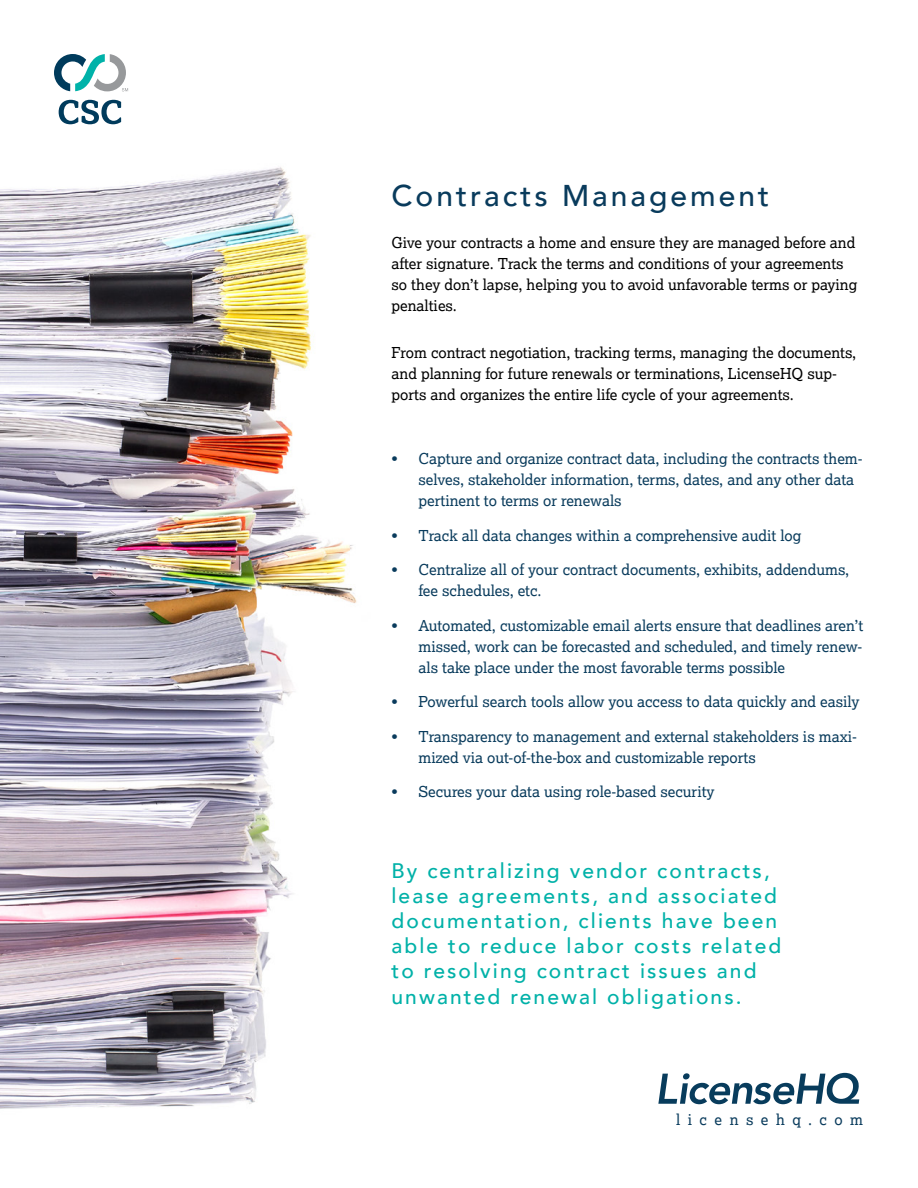
<style>
.page{position:relative;width:918px;height:1188px;background:#fff}
.page>*{position:absolute;margin:0;border:0;box-sizing:border-box;transform-origin:0 0}
.t1{font:500 30px "Avenir";letter-spacing:.1em;color:#093b5c}
.t2{font:500 21px/25.2px "Avenir";letter-spacing:.1em;color:#00b1a8}
.t3{font:15px/21px "Lexia";color:#093b5c}
.t4{font:15px/21px "Lexia";color:#000}
.t5{font:15px "Lexia";letter-spacing:.5em;color:#093b5c}
</style>
<div class="page">
<img style="left:0;top:88px;width:357px;height:1021px">
<svg style="left:59px;top:100px;width:62px;height:24px"></svg>
<svg style="left:54px;top:54px;width:74px;height:37px"></svg>
<svg style="left:658px;top:1073px;width:201px;height:31px"></svg>
<h1 class="t1" style="left:392px;top:169px;width:379px">Contracts Management</h1>
<p class="t4" style="left:392px;top:231px;width:467px">Give your contracts a home and ensure they are managed before and after signature. Track the terms and conditions of your agreements so they don’t lapse, helping you to avoid unfavorable terms or paying penalties.</p>
<p class="t4" style="left:392px;top:342px;width:466px">From contract negotiation, tracking terms, managing the documents, and planning for future renewals or terminations, LicenseHQ sup&shy;ports and organizes the entire life cycle of your agreements.</p>
<p class="t3" style="left:418px;top:448px;width:446px;text-indent:-27px">• Capture and organize contract data, including the contracts them&shy;selves, stakeholder information, terms, dates, and any other data pertinent to terms or renewals</p>
<p class="t3" style="left:392px;top:525px;width:411px">• Track all data changes within a comprehensive audit log</p>
<p class="t3" style="left:418px;top:559px;width:432px;text-indent:-27px">• Centralize all of your contract documents, exhibits, addendums, fee schedules, etc.</p>
<p class="t3" style="left:418px;top:615px;width:446px;text-align:justify;text-indent:-27px">• Automated, customizable email alerts ensure that deadlines aren’t missed, work can be forecasted and scheduled, and timely renew&shy;als take place under the most favorable terms possible</p>
<p class="t3" style="left:392px;top:691px;width:470px">• Powerful search tools allow you access to data quickly and easily</p>
<p class="t3" style="left:418px;top:726px;width:440px;text-indent:-27px">• Transparency to management and external stakeholders is maxi&shy;mized via out-of-the-box and customizable reports</p>
<p class="t3" style="left:392px;top:781px;width:325px">• Secures your data using role-based security</p>
<h2 class="t2" style="left:392px;top:856px;width:391px">By centralizing vendor contracts, lease agreements, and associated documentation, clients have been able to reduce labor costs related to resolving contract issues and unwanted renewal obligations.</h2>
<p class="t5" style="left:676px;top:1110px;width:188px">licensehq.com</p>
</div>
